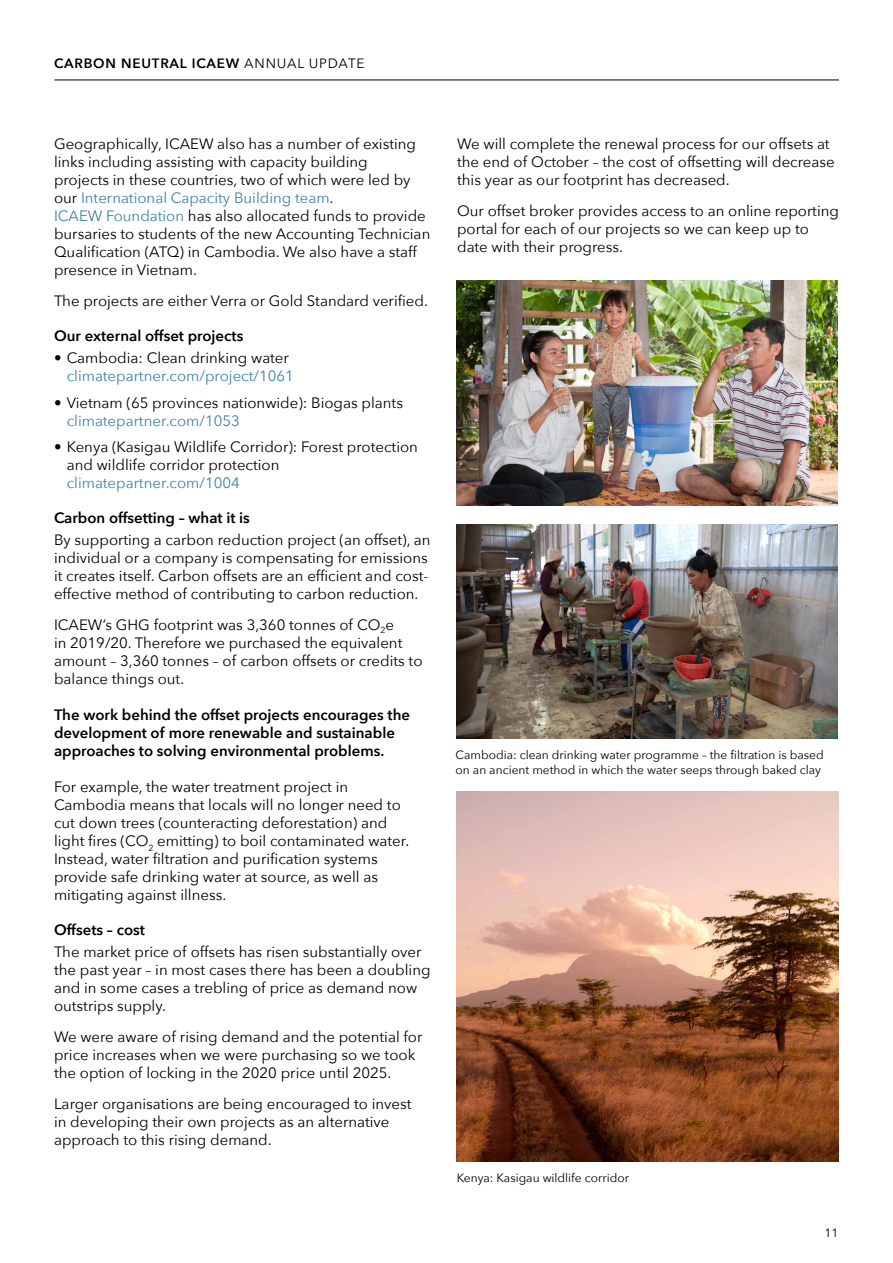
<style>
.page{position:relative;width:893px;height:1263px;background:#fff}
.page>*{position:absolute;margin:0;border:0;box-sizing:border-box;transform-origin:0 0}
.Body_text{font:15px/18px "Avenir Next";color:#000}
.Body_text-2{font:600 15px/18px "Avenir Next";color:#000}
.B_heading{font:600 15px "Avenir Next";color:#000}
.t1{font:15px/18px "Avenir Next";color:#3c82aa}
.t2{font:600 13.5px "Avenir Next";letter-spacing:.06em;color:#000}
.Body_text-3{font:12px/15px "Avenir Next";color:#000}
.s1{font-weight:400}
.s2{color:#3c82a9}
.s3{color:#000}
</style>
<div class="page">
<hr style="left:54px;top:80px;width:785px;height:1px;background:#000">
<img style="left:456px;top:280px;width:381px;height:226px">
<img style="left:457px;top:792px;width:381px;height:370px">
<img style="left:456px;top:524px;width:381px;height:215px">
<p class="t2" style="left:54px;top:51px;width:312px">CARBON NEUTRAL ICAEW <span class="s1">ANNUAL UPDATE</span></p>
<p class="Body_text" style="left:54px;top:134px;width:378px">Geographically, ICAEW also has a number of existing links including assisting with capacity building<br>projects in these countries, two of which were led by our <span class="s2">International Capacity Building team</span>.<br><span class="s2">ICAEW Foundation</span> has also allocated funds to provide bursaries to students of the new Accounting Technician Qualification (ATQ) in Cambodia. We also have a staff presence in Vietnam.</p>
<p class="Body_text" style="left:54px;top:291px;width:375px">The projects are either Verra or Gold Standard verified.</p>
<p class="B_heading" style="left:54px;top:323px;width:191px">Our external offset projects</p>
<p class="t1" style="left:67px;top:348px;width:229px;text-indent:-13px"><span class="s3">• Cambodia: Clean drinking water </span>climatepartner.com/project/1061</p>
<p class="Body_text" style="left:67px;top:393px;width:338px;text-indent:-13px">• Vietnam (65 provinces nationwide): Biogas plants <span class="s2">climatepartner.com/1053</span></p>
<p class="Body_text" style="left:67px;top:437px;width:353px;text-indent:-13px">• Kenya (Kasigau Wildlife Corridor): Forest protection and wildlife corridor protection <span class="s2">climatepartner.com/1004</span></p>
<p class="B_heading" style="left:54px;top:505px;width:197px">Carbon offsetting – what it is</p>
<p class="Body_text" style="left:54px;top:530px;width:378px">By supporting a carbon reduction project (an offset), an individual or a company is compensating for emissions it creates itself. Carbon offsets are an efficient and cost&shy;effective method of contributing to carbon reduction.</p>
<p class="Body_text" style="left:54px;top:615px;width:370px">ICAEW’s GHG footprint was 3,360 tonnes of CO<sub>2</sub>e<br>in 2019/20. Therefore we purchased the equivalent amount – 3,360 tonnes – of carbon offsets or credits to balance things out.</p>
<p class="Body_text-2" style="left:54px;top:705px;width:358px">The work behind the offset projects encourages the development of more renewable and sustainable approaches to solving environmental problems.</p>
<p class="Body_text" style="left:54px;top:777px;width:357px">For example, the water treatment project in Cambodia means that locals will no longer need to cut down trees (counteracting deforestation) and light fires (CO<sub>2</sub> emitting) to boil contaminated water.<br>Instead, water filtration and purification systems provide safe drinking water at source, as well as mitigating against illness.</p>
<p class="B_heading" style="left:54px;top:917px;width:92px">Offsets – cost</p>
<p class="Body_text" style="left:54px;top:942px;width:378px">The market price of offsets has risen substantially over the past year – in most cases there has been a doubling and in some cases a trebling of price as demand now outstrips supply.</p>
<p class="Body_text" style="left:54px;top:1027px;width:370px">We were aware of rising demand and the potential for price increases when we were purchasing so we took the option of locking in the 2020 price until 2025.</p>
<p class="Body_text" style="left:54px;top:1094px;width:359px">Larger organisations are being encouraged to invest in developing their own projects as an alternative approach to this rising demand.</p>
<p class="Body_text" style="left:457px;top:134px;width:379px">We will complete the renewal process for our offsets at the end of October – the cost of offsetting will decrease this year as our footprint has decreased.</p>
<p class="Body_text" style="left:457px;top:201px;width:383px">Our offset broker provides access to an online reporting portal for each of our projects so we can keep up to date with their progress.</p>
<p class="Body_text-3" style="left:456px;top:746px;width:369px">Cambodia: clean drinking water programme – the filtration is based on an ancient method in which the water seeps through baked clay</p>
<p class="Body_text-3" style="left:457px;top:1170px;width:174px">Kenya: Kasigau wildlife corridor</p>
<p class="Body_text-3" style="left:825px;top:1225px;width:15px">11</p>
</div>
